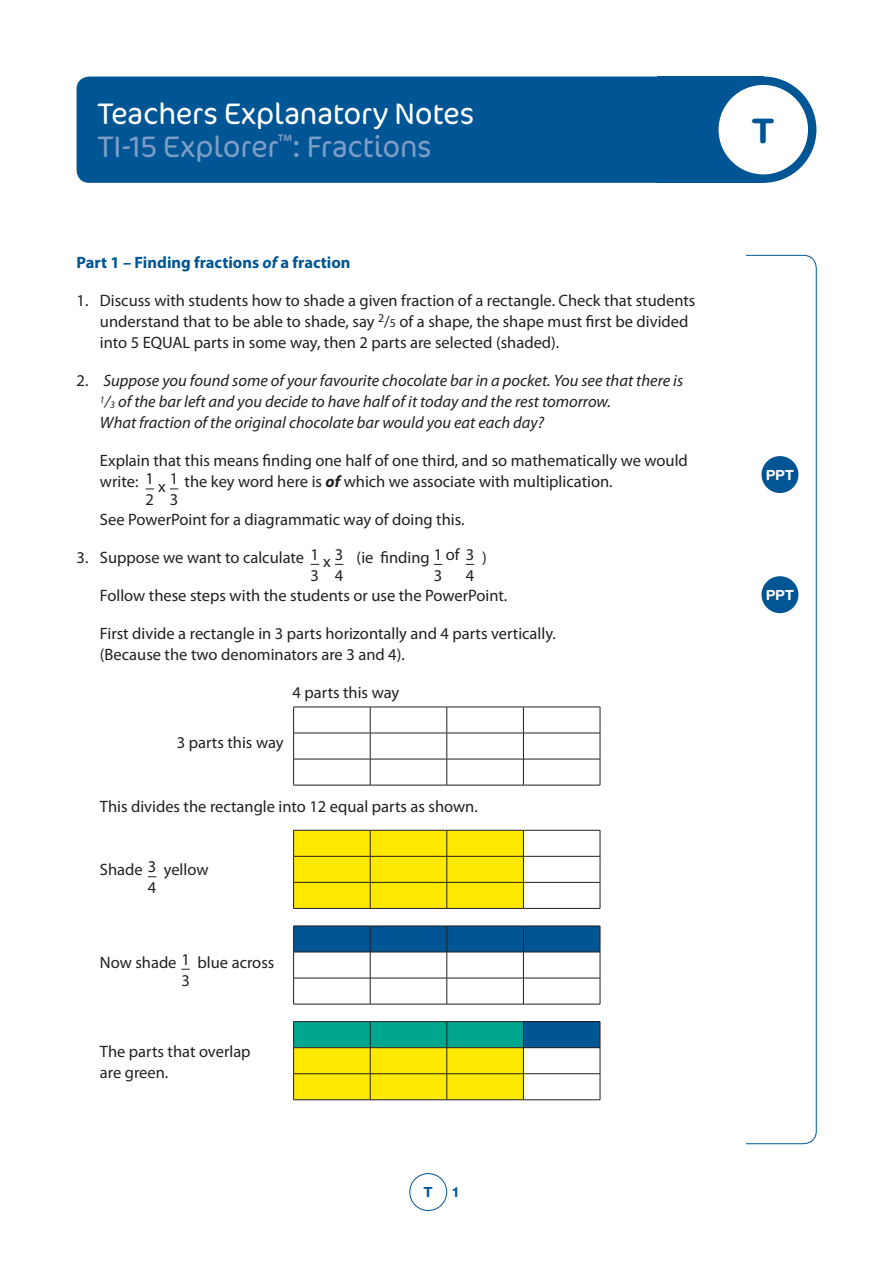
<style>
.page{position:relative;width:893px;height:1263px;background:#fff}
.page>*{position:absolute;margin:0;border:0;box-sizing:border-box;transform-origin:0 0}
.t1{font:700 33.75px "Helvetica Rounded";color:#005594}
.t2{font:300 30px/33px "Cocon";letter-spacing:-.01em;color:#fff}
.t3{font:16.5px/21px "Myriad Pro";color:#231f20}
.t4{font:italic 16.5px/21px "Myriad Pro";color:#231f20}
.t5{font:700 16.5px "Myriad Pro";color:#005594}
.t6{font:700 13.95px "Helvetica Rounded";letter-spacing:-.03em;color:#fff}
.t7{font:700 13.95px "Helvetica Rounded";color:#005594}
.s1{color:#7d9cc6}
.s2{font-style:italic}
.s3{font-size:12px}
.s4{font-style:normal}
.s5{font-size:9.9px}
.s6{font-weight:700;font-style:italic}
</style>
<div class="page">
<div style="left:409px;top:1173px;width:38px;height:38px;border:1px solid #005594;border-radius:50%"></div>
<div style="left:658px;top:77px;width:106px;height:106px;background:#005594"></div>
<div style="left:77px;top:77px;width:613px;height:106px;background:#005594;border-radius:13px"></div>
<div style="left:710px;top:77px;width:106px;height:106px;background:#005594;border-radius:50%"></div>
<div style="left:719px;top:85px;width:89px;height:89px;background:#fff;border-radius:50%"></div>
<svg style="left:746px;top:255px;width:71px;height:889px"></svg>
<div style="left:761px;top:456px;width:37px;height:37px;background:#005594;border-radius:50%"></div>
<div style="left:761px;top:576px;width:37px;height:37px;background:#005594;border-radius:50%"></div>
<hr style="left:293px;top:707px;width:77px;height:1px;background:#231f20">
<hr style="left:370px;top:707px;width:77px;height:1px;background:#231f20">
<hr style="left:447px;top:707px;width:76px;height:1px;background:#231f20">
<hr style="left:523px;top:707px;width:77px;height:1px;background:#231f20">
<hr style="left:293px;top:733px;width:77px;height:1px;background:#231f20">
<hr style="left:370px;top:733px;width:77px;height:1px;background:#231f20">
<hr style="left:447px;top:733px;width:76px;height:1px;background:#231f20">
<hr style="left:523px;top:733px;width:77px;height:1px;background:#231f20">
<hr style="left:293px;top:759px;width:77px;height:1px;background:#231f20">
<svg style="left:293px;top:707px;width:1px;height:78px"></svg>
<hr style="left:370px;top:759px;width:77px;height:1px;background:#231f20">
<svg style="left:370px;top:707px;width:1px;height:78px"></svg>
<hr style="left:447px;top:759px;width:76px;height:1px;background:#231f20">
<svg style="left:447px;top:707px;width:1px;height:78px"></svg>
<hr style="left:523px;top:759px;width:77px;height:1px;background:#231f20">
<svg style="left:523px;top:707px;width:1px;height:78px"></svg>
<svg style="left:600px;top:707px;width:1px;height:78px"></svg>
<hr style="left:293px;top:785px;width:77px;height:1px;background:#231f20">
<hr style="left:370px;top:785px;width:77px;height:1px;background:#231f20">
<hr style="left:447px;top:785px;width:76px;height:1px;background:#231f20">
<hr style="left:523px;top:785px;width:77px;height:1px;background:#231f20">
<hr style="left:523px;top:830px;width:77px;height:1px;background:#231f20">
<hr style="left:523px;top:856px;width:77px;height:1px;background:#231f20">
<hr style="left:523px;top:882px;width:77px;height:1px;background:#231f20">
<svg style="left:293px;top:830px;width:231px;height:78px;background:#f3de02"></svg>
<svg style="left:600px;top:830px;width:1px;height:78px"></svg>
<hr style="left:293px;top:908px;width:77px;height:1px;background:#231f20">
<hr style="left:370px;top:908px;width:77px;height:1px;background:#231f20">
<hr style="left:447px;top:908px;width:76px;height:1px;background:#231f20">
<hr style="left:523px;top:908px;width:77px;height:1px;background:#231f20">
<svg style="left:293px;top:926px;width:308px;height:78px"></svg>
<hr style="left:293px;top:1004px;width:77px;height:1px;background:#231f20">
<hr style="left:370px;top:1004px;width:77px;height:1px;background:#231f20">
<hr style="left:447px;top:1004px;width:76px;height:1px;background:#231f20">
<hr style="left:523px;top:1004px;width:77px;height:1px;background:#231f20">
<div style="left:523px;top:1022px;width:77px;height:26px;background:#005594"></div>
<hr style="left:293px;top:1021px;width:77px;height:1px;background:#231f20">
<hr style="left:370px;top:1021px;width:77px;height:1px;background:#231f20">
<hr style="left:447px;top:1021px;width:76px;height:1px;background:#231f20">
<hr style="left:523px;top:1021px;width:77px;height:1px;background:#231f20">
<hr style="left:523px;top:1047px;width:77px;height:1px;background:#231f20">
<hr style="left:523px;top:1073px;width:77px;height:1px;background:#231f20">
<svg style="left:293px;top:1022px;width:231px;height:77px;background:#a3ca2f"></svg>
<svg style="left:600px;top:1022px;width:1px;height:77px"></svg>
<hr style="left:293px;top:1099px;width:77px;height:1px;background:#231f20">
<hr style="left:370px;top:1099px;width:77px;height:1px;background:#231f20">
<hr style="left:447px;top:1099px;width:76px;height:1px;background:#231f20">
<hr style="left:523px;top:1099px;width:77px;height:1px;background:#231f20">
<h2 class="t2" style="left:98px;top:96px;width:378px">Teachers Explanatory Notes<br><span class="s1">TI-15 Explorer</span><sup>™</sup><span class="s1">: Fractions</span></h2>
<p class="t5" style="left:77px;top:251px;width:275px">Part 1 – Finding fractions <span class="s2">of</span> a fraction</p>
<p class="t3" style="left:100px;top:289px;width:597px;text-indent:-23px">1. Discuss with students how to shade a given fraction of a rectangle. Check that students understand that to be able to shade, say <sup>2</sup>/<span class="s3">5</span> of a shape, the shape must first be divided into 5 EQUAL parts in some way, then 2 parts are selected (shaded).</p>
<p class="t4" style="left:100px;top:369px;width:585px;text-indent:-23px"><span class="s4">2.</span> Suppose you found some of your favourite chocolate bar in a pocket. You see that there is<br><sup>1</sup>/<span class="s5">3</span> of the bar left and you decide to have half of it today and the rest tomorrow.<br>What fraction of the original chocolate bar would you eat each day?</p>
<p class="t3" style="left:100px;top:449px;width:589px">Explain that this means finding one half of one third, and so mathematically we would write:</p>
<p class="t3" style="left:146px;top:468px;width:34px;text-align:right">1<br>2 3</p>
<p class="t3" style="left:146px;top:468px;width:10px">1</p>
<p class="t3" style="left:185px;top:470px;width:430px">the key word here is <span class="s6">of</span> which we associate with multiplication.</p>
<p class="t3" style="left:100px;top:508px;width:366px">See PowerPoint for a diagrammatic way of doing this.</p>
<p class="t3" style="left:77px;top:546px;width:229px">3. Suppose we want to calculate</p>
<p class="t3" style="left:357px;top:546px;width:75px">(ie finding</p>
<p class="t3" style="left:482px;top:546px;width:6px">)</p>
<p class="t3" style="left:100px;top:584px;width:409px">Follow these steps with the students or use the PowerPoint.</p>
<p class="t3" style="left:100px;top:622px;width:457px">First divide a rectangle in 3 parts horizontally and 4 parts vertically. (Because the two denominators are 3 and 4).</p>
<p class="t3" style="left:293px;top:681px;width:108px">4 parts this way</p>
<p class="t3" style="left:177px;top:732px;width:108px">3 parts this way</p>
<p class="t3" style="left:158px;top:476px;width:9px">x</p>
<p class="t3" style="left:434px;top:544px;width:42px">1of 3<br>3</p>
<p class="t3" style="left:311px;top:544px;width:34px;text-align:right">3<br>3 4</p>
<p class="t3" style="left:311px;top:544px;width:10px">1</p>
<p class="t3" style="left:323px;top:551px;width:9px">x</p>
<p class="t3" style="left:466px;top:565px;width:10px">4</p>
<p class="t3" style="left:100px;top:795px;width:379px">This divides the rectangle into 12 equal parts as shown.</p>
<p class="t3" style="left:148px;top:856px;width:10px">3<br>4</p>
<p class="t3" style="left:100px;top:859px;width:44px">Shade</p>
<p class="t3" style="left:164px;top:859px;width:46px">yellow</p>
<p class="t3" style="left:181px;top:948px;width:10px">1<br>3</p>
<p class="t3" style="left:100px;top:952px;width:78px">Now shade</p>
<p class="t3" style="left:198px;top:952px;width:78px">blue across</p>
<p class="t3" style="left:100px;top:1040px;width:152px">The parts that overlap are green.</p>
<p class="t7" style="left:423px;top:1184px;width:11px">T</p>
<h1 class="t1" style="left:752px;top:110px;width:24px">T</h1>
<p class="t6" style="left:766px;top:466px;width:30px">PPT</p>
<p class="t6" style="left:766px;top:587px;width:30px">PPT</p>
</div>
